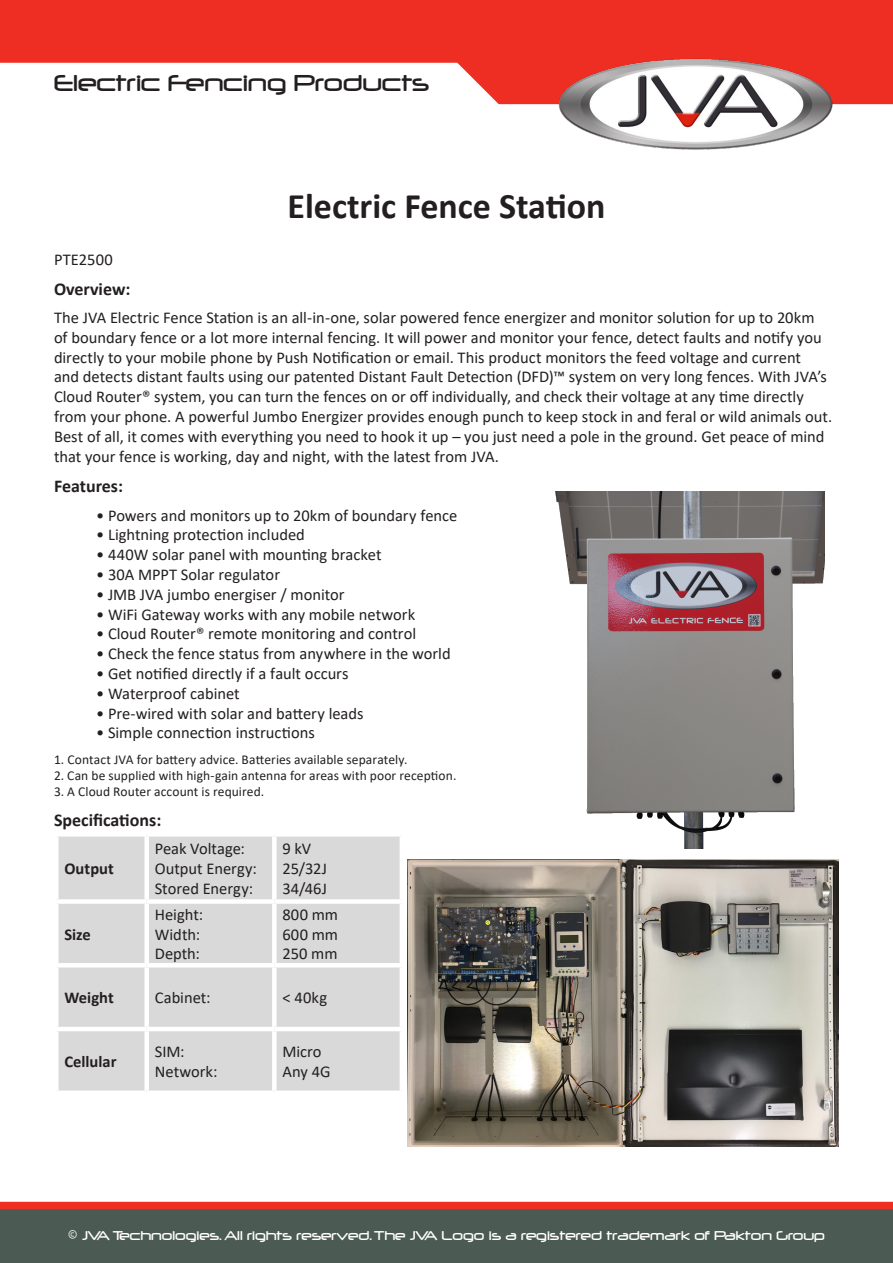
<style>
.page{position:relative;width:893px;height:1263px;background:#fff}
.page>*{position:absolute;margin:0;border:0;box-sizing:border-box;transform-origin:0 0}
.JVA_Product_Page_Title{font:700 36px "Calibri";color:#231f20}
.t1{font:27px "Neuropol";color:#231f20}
.JVA_Product_Page_Heading_1{font:700 18px "Calibri";color:#231f20}
.JVA_Basic_Paragraph{font:16.5px/19.8px "Calibri";color:#231f20}
.JVA_Basic_Paragraph-2{font:700 16.5px "Calibri";color:#231f20}
.t2{font:15px "Neuropol";color:#fff}
.JVA_Superscript{font:13.5px "Calibri";letter-spacing:.005em;color:#231f20}
</style>
<div class="page">
<svg style="left:0;top:0;width:893px;height:104px;fill:#ee2e22"></svg>
<svg style="left:0;top:1202px;width:893px;height:61px;background:#5e544c"></svg>
<img style="left:531px;top:39px;width:329px;height:111px">
<div style="left:58px;top:836px;width:342px;height:254px;background:#d9d9d9"></div>
<div style="left:54px;top:899px;width:93px;height:5px;background:#fff"></div>
<div style="left:147px;top:899px;width:127px;height:5px;background:#fff"></div>
<div style="left:274px;top:899px;width:130px;height:5px;background:#fff"></div>
<hr style="left:54px;top:963px;width:93px;height:4px;background:#fff">
<hr style="left:147px;top:963px;width:127px;height:4px;background:#fff">
<hr style="left:274px;top:963px;width:130px;height:4px;background:#fff">
<hr style="left:54px;top:1027px;width:93px;height:4px;background:#fff">
<hr style="left:147px;top:1027px;width:127px;height:4px;background:#fff">
<hr style="left:274px;top:1027px;width:130px;height:4px;background:#fff">
<div style="left:144px;top:836px;width:5px;height:63px;background:#fff"></div>
<div style="left:272px;top:836px;width:5px;height:63px;background:#fff"></div>
<div style="left:144px;top:904px;width:5px;height:59px;background:#fff"></div>
<div style="left:272px;top:904px;width:5px;height:59px;background:#fff"></div>
<div style="left:144px;top:967px;width:5px;height:60px;background:#fff"></div>
<div style="left:272px;top:967px;width:5px;height:60px;background:#fff"></div>
<div style="left:144px;top:1031px;width:5px;height:59px;background:#fff"></div>
<div style="left:272px;top:1031px;width:5px;height:59px;background:#fff"></div>
<img style="left:556px;top:491px;width:269px;height:357px">
<img style="left:408px;top:859px;width:431px;height:288px">
<h2 class="t1" style="left:54px;top:69px;width:377px">Electric Fencing Products</h2>
<p class="JVA_Product_Page_Title" style="left:287px;top:181px;width:320px">Electric Fence Station</p>
<p class="JVA_Basic_Paragraph" style="left:54px;top:249px;width:60px">PTE2500</p>
<p class="JVA_Product_Page_Heading_1" style="left:54px;top:276px;width:78px">Overview:</p>
<p class="JVA_Basic_Paragraph" style="left:54px;top:307px;width:780px">The JVA Electric Fence Station is an all-in-one, solar powered fence energizer and monitor solution for up to 20km of boundary fence or a lot more internal fencing. It will power and monitor your fence, detect faults and notify you directly to your mobile phone by Push Notification or email. This product monitors the feed voltage and current<br>and detects distant faults using our patented Distant Fault Detection (DFD)™ system on very long fences. With JVA’s Cloud Router® system, you can turn the fences on or off individually, and check their voltage at any time directly from your phone. A powerful Jumbo Energizer provides enough punch to keep stock in and feral or wild animals out.<br>Best of all, it comes with everything you need to hook it up – you just need a pole in the ground. Get peace of mind that your fence is working, day and night, with the latest from JVA.</p>
<p class="JVA_Product_Page_Heading_1" style="left:54px;top:473px;width:71px">Features:</p>
<p class="JVA_Basic_Paragraph" style="left:96px;top:505px;width:363px">• Powers and monitors up to 20km of boundary fence</p>
<p class="JVA_Basic_Paragraph" style="left:96px;top:524px;width:210px">• Lightning protection included</p>
<p class="JVA_Basic_Paragraph" style="left:96px;top:544px;width:287px">• 440W solar panel with mounting bracket</p>
<p class="JVA_Basic_Paragraph" style="left:96px;top:564px;width:186px">• 30A MPPT Solar regulator</p>
<p class="JVA_Basic_Paragraph" style="left:96px;top:584px;width:250px">• JMB JVA jumbo energiser / monitor</p>
<p class="JVA_Basic_Paragraph" style="left:96px;top:604px;width:321px">• WiFi Gateway works with any mobile network</p>
<p class="JVA_Basic_Paragraph" style="left:96px;top:623px;width:322px">• Cloud Router® remote monitoring and control</p>
<p class="JVA_Basic_Paragraph" style="left:96px;top:643px;width:356px">• Check the fence status from anywhere in the world</p>
<p class="JVA_Basic_Paragraph" style="left:96px;top:663px;width:254px">• Get notified directly if a fault occurs</p>
<p class="JVA_Basic_Paragraph" style="left:96px;top:683px;width:145px">• Waterproof cabinet</p>
<p class="JVA_Basic_Paragraph" style="left:96px;top:703px;width:269px">• Pre-wired with solar and battery leads</p>
<p class="JVA_Basic_Paragraph" style="left:96px;top:722px;width:220px">• Simple connection instructions</p>
<p class="JVA_Superscript" style="left:54px;top:750px;width:355px">1. Contact JVA for battery advice. Batteries available separately.</p>
<p class="JVA_Superscript" style="left:54px;top:766px;width:404px">2. Can be supplied with high-gain antenna for areas with poor reception.</p>
<p class="JVA_Superscript" style="left:54px;top:782px;width:212px">3. A Cloud Router account is required.</p>
<p class="JVA_Product_Page_Heading_1" style="left:54px;top:807px;width:109px">Specifications:</p>
<p class="JVA_Basic_Paragraph-2" style="left:64px;top:857px;width:51px">Output</p>
<p class="JVA_Basic_Paragraph" style="left:155px;top:838px;width:104px">Peak Voltage:<br>Output Energy:<br>Stored Energy:</p>
<p class="JVA_Basic_Paragraph" style="left:282px;top:838px;width:46px">9 kV<br>25/32J<br>34/46J</p>
<p class="JVA_Basic_Paragraph-2" style="left:64px;top:922px;width:28px">Size</p>
<p class="JVA_Basic_Paragraph" style="left:155px;top:904px;width:50px">Height:<br>Width:<br>Depth:</p>
<p class="JVA_Basic_Paragraph" style="left:282px;top:904px;width:57px;text-align:justify">800 mm 600 mm 250 mm</p>
<p class="JVA_Basic_Paragraph-2" style="left:64px;top:986px;width:51px">Weight</p>
<p class="JVA_Basic_Paragraph" style="left:155px;top:987px;width:57px">Cabinet:</p>
<p class="JVA_Basic_Paragraph" style="left:282px;top:987px;width:46px">&lt; 40kg</p>
<p class="JVA_Basic_Paragraph-2" style="left:64px;top:1050px;width:54px">Cellular</p>
<p class="JVA_Basic_Paragraph" style="left:155px;top:1041px;width:64px">SIM:<br>Network:</p>
<p class="JVA_Basic_Paragraph" style="left:282px;top:1041px;width:50px">Micro<br>Any 4G</p>
<p class="t2" style="left:68px;top:1228px;width:758px">© JVA Technologies. All rights reserved. The JVA Logo is a registered trademark of Pakton Group</p>
</div>
